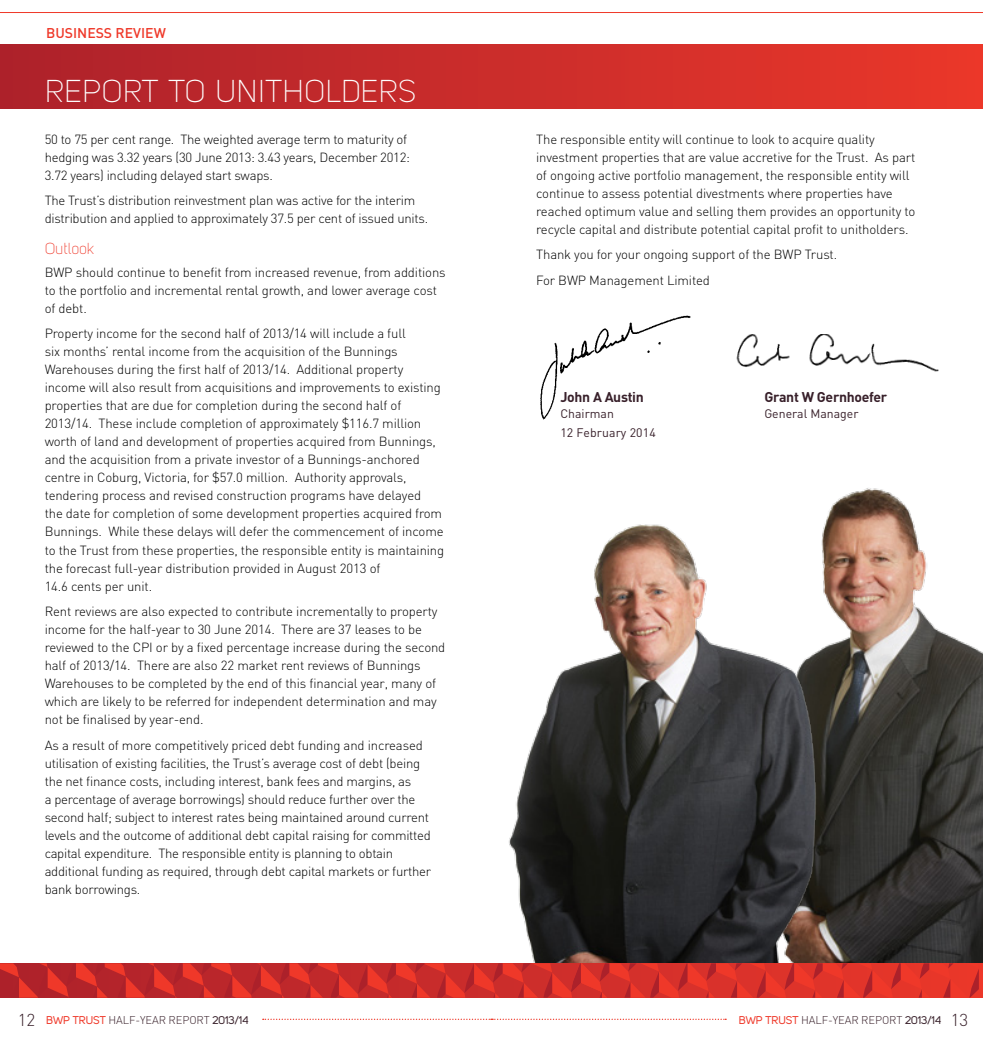
<style>
.page{position:relative;width:983px;height:1042px;background:#fff}
.page>*{position:absolute;margin:0;border:0;box-sizing:border-box;transform-origin:0 0}
.Page_Headers{font:31.32px "Uni Sans Light";color:#fff}
.Subhead{font:15.75px "Uni Sans Light";color:#ef3829}
.t1{font:700 14px "DIN";letter-spacing:-.02em;color:#38202a}
.Page_Headers-2{font:500 14px "DIN";color:#ef3829}
.Body_Copy_7_5_10_3{font:300 13.12px/18px "DIN";letter-spacing:-.01em;color:#000}
.t2{font:12.25px "DIN";color:#38202a}
.t3{font:300 11.2px "DIN";letter-spacing:-.01em;color:#38202a}
.s1{font-size:17.15px}
.s2{font-family:"Uni Sans Regular";font-weight:400;color:#ef3829}
.s3{font-family:"Uni Sans Regular";font-weight:400}
</style>
<div class="page">
<img style="left:837px;top:488px;width:145px;height:475px">
<img style="left:509px;top:501px;width:328px;height:462px">
<svg style="left:263px;top:1018px;width:463px;height:2px"></svg>
<hr style="left:0;top:12px;width:982px;height:1px;background:#ef3829">
<div style="left:0;top:44px;width:982px;height:64px;background:linear-gradient(to right,#ad222b,#ea372a)"></div>
<img style="left:540px;top:315px;width:151px;height:105px">
<img style="left:736px;top:335px;width:202px;height:37px">
<svg style="left:0;top:963px;width:982px;height:35px;background:#d12e2a"></svg>
<p class="Page_Headers-2" style="left:46px;top:24px;width:121px">BUSINESS REVIEW</p>
<p class="Page_Headers" style="left:45px;top:73px;width:373px">REPORT TO UNITHOLDERS</p>
<p class="Body_Copy_7_5_10_3" style="left:45px;top:130px;width:367px">50 to 75 per cent range. The weighted average term to maturity of hedging was 3.32 years (30 June 2013: 3.43 years, December 2012:<br>3.72 years) including delayed start swaps.</p>
<p class="Body_Copy_7_5_10_3" style="left:45px;top:191px;width:385px">The Trust’s distribution reinvestment plan was active for the interim distribution and applied to approximately 37.5 per cent of issued units.</p>
<p class="Subhead" style="left:45px;top:239px;width:51px">Outlook</p>
<p class="Body_Copy_7_5_10_3" style="left:45px;top:263px;width:402px">BWP should continue to benefit from increased revenue, from additions to the portfolio and incremental rental growth, and lower average cost of debt.</p>
<p class="Body_Copy_7_5_10_3" style="left:45px;top:324px;width:401px">Property income for the second half of 2013/14 will include a full<br>six months’ rental income from the acquisition of the Bunnings Warehouses during the first half of 2013/14. Additional property income will also result from acquisitions and improvements to existing properties that are due for completion during the second half of 2013/14. These include completion of approximately $116.7 million worth of land and development of properties acquired from Bunnings, and the acquisition from a private investor of a Bunnings-anchored centre in Coburg, Victoria, for $57.0 million. Authority approvals, tendering process and revised construction programs have delayed<br>the date for completion of some development properties acquired from Bunnings. While these delays will defer the commencement of income to the Trust from these properties, the responsible entity is maintaining the forecast full-year distribution provided in August 2013 of<br>14.6 cents per unit.</p>
<p class="Body_Copy_7_5_10_3" style="left:45px;top:602px;width:402px">Rent reviews are also expected to contribute incrementally to property income for the half-year to 30 June 2014. There are 37 leases to be reviewed to the CPI or by a fixed percentage increase during the second half of 2013/14. There are also 22 market rent reviews of Bunnings Warehouses to be completed by the end of this financial year, many of which are likely to be referred for independent determination and may not be finalised by year-end.</p>
<p class="Body_Copy_7_5_10_3" style="left:45px;top:736px;width:388px">As a result of more competitively priced debt funding and increased utilisation of existing facilities, the Trust’s average cost of debt (being the net finance costs, including interest, bank fees and margins, as<br>a percentage of average borrowings) should reduce further over the second half; subject to interest rates being maintained around current levels and the outcome of additional debt capital raising for committed capital expenditure. The responsible entity is planning to obtain additional funding as required, through debt capital markets or further bank borrowings.</p>
<p class="Body_Copy_7_5_10_3" style="left:536px;top:130px;width:380px">The responsible entity will continue to look to acquire quality investment properties that are value accretive for the Trust. As part of ongoing active portfolio management, the responsible entity will continue to assess potential divestments where properties have reached optimum value and selling them provides an opportunity to recycle capital and distribute potential capital profit to unitholders.</p>
<p class="Body_Copy_7_5_10_3" style="left:536px;top:245px;width:302px">Thank you for your ongoing support of the BWP Trust.</p>
<p class="Body_Copy_7_5_10_3" style="left:536px;top:271px;width:175px">For BWP Management Limited</p>
<p class="t1" style="left:560px;top:388px;width:85px">John A Austin</p>
<p class="t2" style="left:560px;top:406px;width:55px">Chairman</p>
<p class="t2" style="left:560px;top:425px;width:97px">12 February 2014</p>
<p class="t1" style="left:764px;top:388px;width:124px">Grant W Gernhoefer</p>
<p class="t2" style="left:764px;top:406px;width:96px">General Manager</p>
<p class="t3" style="left:18px;top:1013px;width:232px"><span class="s1">12</span> <span class="s2">BWP TRUST</span> HALF-YEAR REPORT <span class="s3">2013/14</span></p>
<p class="t3" style="left:738px;top:1013px;width:231px"><span class="s2">BWP TRUST</span> HALF-YEAR REPORT <span class="s3">2013/14</span> <span class="s1">13</span></p>
</div>
